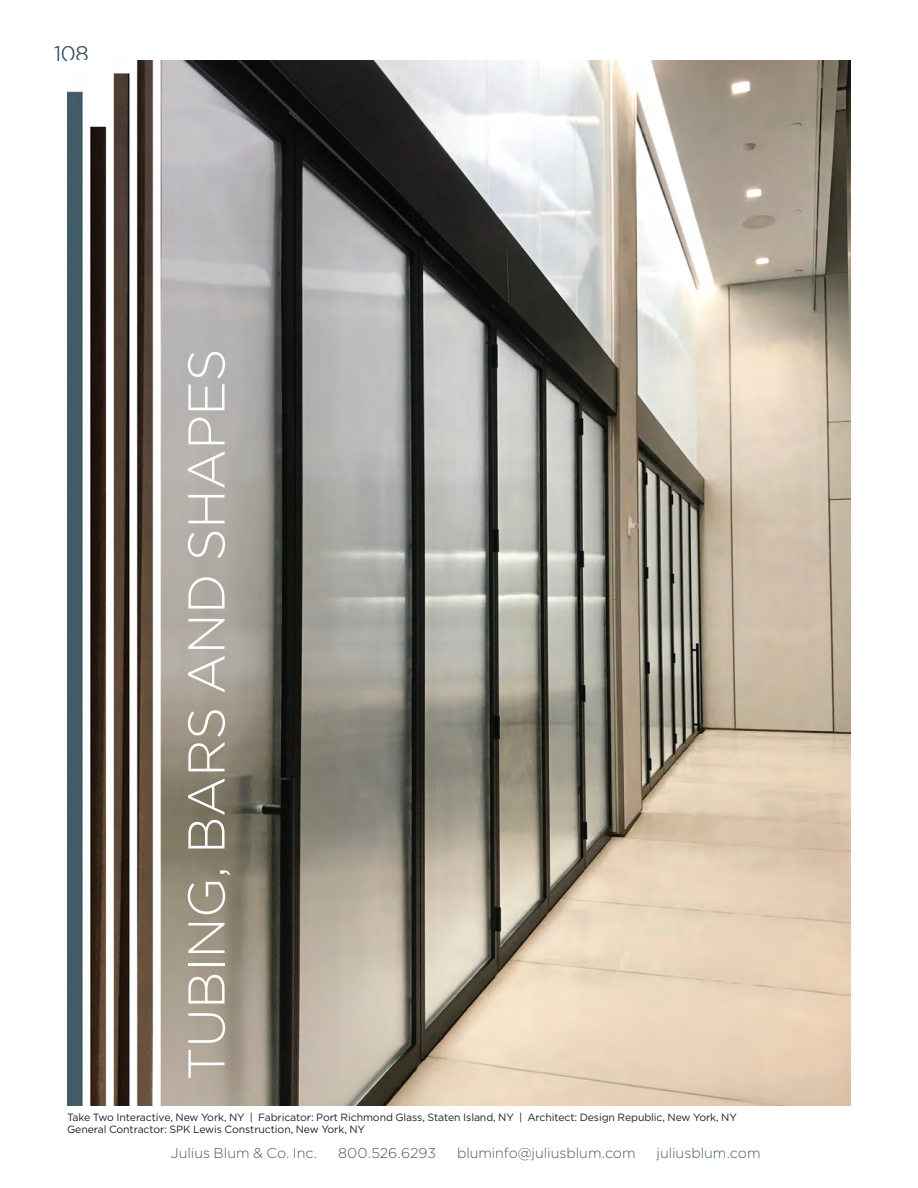
<style>
.page{position:relative;width:918px;height:1188px;background:#fff}
.page>*{position:absolute;margin:0;border:0;box-sizing:border-box;transform-origin:0 0}
.t1{font:300 51.6px "Gotham";letter-spacing:-.01em;color:#fff}
.t2{font:300 21px "Gotham";color:#435c66}
.t3{font:300 14.25px "Gotham";letter-spacing:-.005em;color:#435c66}
.t4{font:10.5px/12.6px "Gotham";letter-spacing:-.01em;color:#231f20}
</style>
<div class="page">
<img style="left:67px;top:61px;width:783px;height:1045px">
<h2 class="t2" style="left:54px;top:42px;width:36px">108</h2>
<p class="t1" style="left:178px;top:1081px;width:734px;rotate:-90deg">TUBING, BARS AND SHAPES</p>
<p class="t4" style="left:67px;top:1111px;width:671px">Take Two Interactive, New York, NY | Fabricator: Port Richmond Glass, Staten Island, NY | Architect: Design Republic, New York, NY<br>General Contractor: SPK Lewis Construction, New York, NY</p>
<p class="t3" style="left:171px;top:1146px;width:148px">Julius Blum &amp; Co. Inc.</p>
<p class="t3" style="left:338px;top:1146px;width:100px">800.526.6293</p>
<p class="t3" style="left:457px;top:1146px;width:180px">bluminfo@juliusblum.com</p>
<p class="t3" style="left:657px;top:1146px;width:106px">juliusblum.com</p>
<h3 class="t3" style="left:288px;top:1146px;width:5px">,</h3>
</div>
